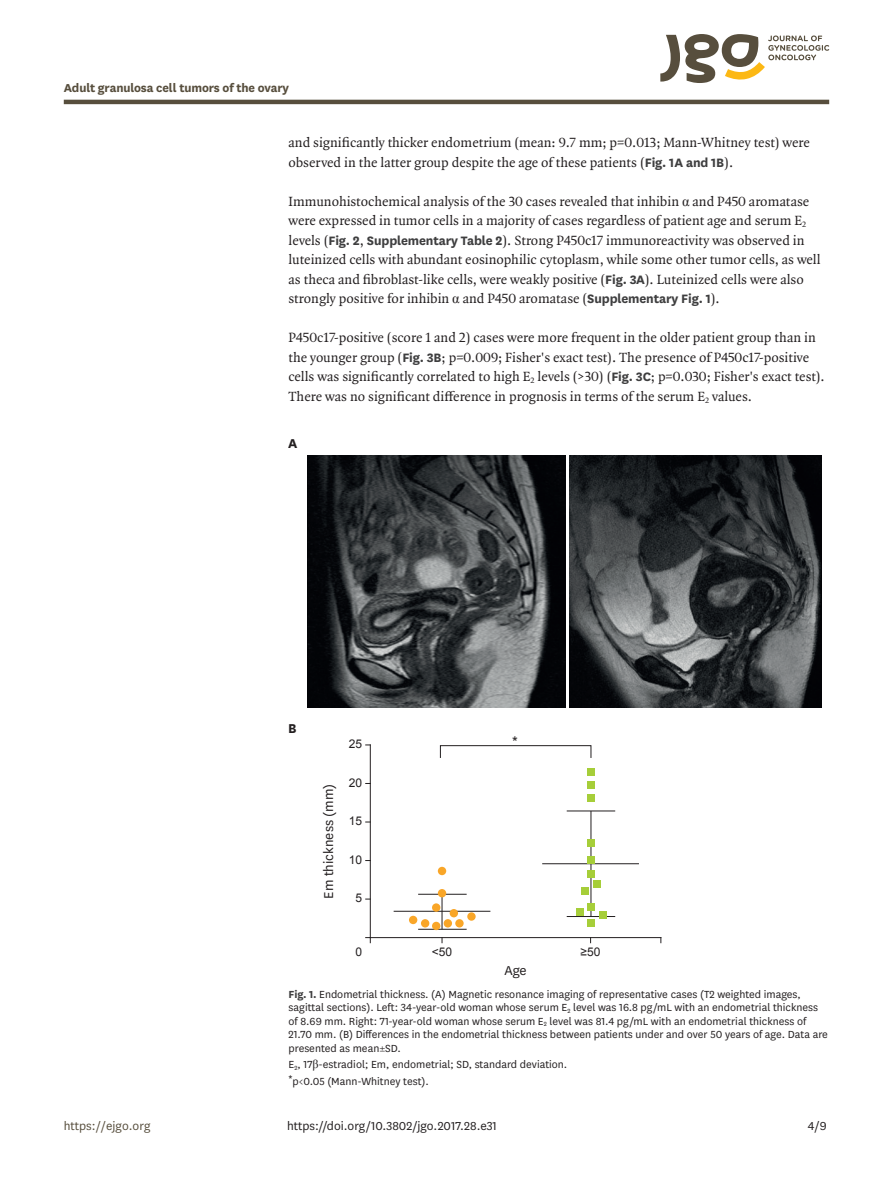
<style>
.page{position:relative;width:893px;height:1191px;background:#fff}
.page>*{position:absolute;margin:0;border:0;box-sizing:border-box;transform-origin:0 0}
.t1{font:18px "National";color:#231f20}
.t2{font:15px "National";color:#231f20}
.t3{font:700 15px "National";color:#231f20}
.body_p{font:14.25px/19.5px "Quadraat OT";color:#231f20}
.doi_running_footer{font:13.5px "National";color:#231f20}
.alt-title-type{font:700 13.5px "National";letter-spacing:-.01em;color:#574e3d}
.t4{font:13.5px "National";color:#574e3d}
.fig_caption{font:12px/13.5px "National";color:#231f20}
.table-wrap-foot_p{font:12px "National";color:#231f20}
.t5{font:12px "Arial";color:#231f20}
.s1{font-family:"National";font-weight:700;color:#3e3e3f}
.s2{font-family:"Times New Roman"}
.s3{font-weight:700;color:#3e3e3f}
.s4{font-family:"Arial Unicode MS";font-size:10.5px}
</style>
<div class="page">
<hr style="left:64px;top:100px;width:765px;height:4px;background:#574e3d">
<svg style="left:660px;top:34px;width:169px;height:49px"></svg>
<img style="left:307px;top:456px;width:258px;height:252px">
<img style="left:570px;top:456px;width:252px;height:252px">
<hr style="left:370px;top:745px;width:1px;height:192px;background:#231f20">
<hr style="left:370px;top:937px;width:291px;height:1px;background:#231f20">
<svg style="left:366px;top:937px;width:5px;height:5px"></svg>
<div style="left:440px;top:745px;width:151px;height:13px;border:1px solid #231f20"></div>
<hr style="left:418px;top:894px;width:49px;height:1px;background:#231f20">
<hr style="left:394px;top:911px;width:96px;height:1px;background:#231f20">
<hr style="left:418px;top:929px;width:49px;height:1px;background:#231f20">
<hr style="left:442px;top:894px;width:1px;height:35px;background:#231f20">
<div style="left:438px;top:866px;width:8px;height:9px;background:#f9a628;border-radius:50%"></div>
<div style="left:438px;top:889px;width:8px;height:8px;background:#f9a628;border-radius:50%"></div>
<div style="left:432px;top:903px;width:8px;height:8px;background:#f9a628;border-radius:50%"></div>
<div style="left:450px;top:909px;width:8px;height:8px;background:#f9a628;border-radius:50%"></div>
<div style="left:467px;top:912px;width:9px;height:8px;background:#f9a628;border-radius:50%"></div>
<div style="left:455px;top:919px;width:9px;height:8px;background:#f9a628;border-radius:50%"></div>
<div style="left:444px;top:919px;width:8px;height:8px;background:#f9a628;border-radius:50%"></div>
<div style="left:432px;top:921px;width:8px;height:9px;background:#f9a628;border-radius:50%"></div>
<div style="left:421px;top:919px;width:8px;height:8px;background:#f9a628;border-radius:50%"></div>
<div style="left:409px;top:915px;width:8px;height:9px;background:#f9a628;border-radius:50%"></div>
<hr style="left:567px;top:810px;width:48px;height:1px;background:#231f20">
<hr style="left:542px;top:863px;width:97px;height:1px;background:#231f20">
<hr style="left:567px;top:916px;width:48px;height:1px;background:#231f20">
<hr style="left:591px;top:811px;width:1px;height:105px;background:#231f20">
<div style="left:587px;top:768px;width:8px;height:7px;background:#a6ce39"></div>
<div style="left:587px;top:781px;width:8px;height:8px;background:#a6ce39"></div>
<div style="left:587px;top:794px;width:8px;height:8px;background:#a6ce39"></div>
<div style="left:587px;top:839px;width:8px;height:7px;background:#a6ce39"></div>
<div style="left:587px;top:856px;width:8px;height:7px;background:#a6ce39"></div>
<div style="left:587px;top:870px;width:8px;height:8px;background:#a6ce39"></div>
<div style="left:593px;top:880px;width:8px;height:8px;background:#a6ce39"></div>
<div style="left:581px;top:887px;width:8px;height:7px;background:#a6ce39"></div>
<div style="left:587px;top:902px;width:8px;height:8px;background:#a6ce39"></div>
<div style="left:576px;top:908px;width:7px;height:7px;background:#a6ce39"></div>
<div style="left:599px;top:911px;width:8px;height:8px;background:#a6ce39"></div>
<div style="left:587px;top:919px;width:8px;height:7px;background:#a6ce39"></div>
<p class="alt-title-type" style="left:64px;top:78px;width:227px">Adult granulosa cell tumors of the ovary</p>
<p class="body_p" style="left:289px;top:133px;width:523px">and significantly thicker endometrium (mean: 9.7 mm; p=0.013; Mann-Whitney test) were observed in the latter group despite the age of these patients (<span class="s1">Fig. 1A and 1B</span>).</p>
<p class="body_p" style="left:289px;top:191px;width:533px">Immunohistochemical analysis of the 30 cases revealed that inhibin <span class="s2">α</span> and P450 aromatase were expressed in tumor cells in a majority of cases regardless of patient age and serum E<sub>2 </sub>levels (<span class="s1">Fig. 2</span>, <span class="s1">Supplementary Table 2</span>). Strong P450c17 immunoreactivity was observed in luteinized cells with abundant eosinophilic cytoplasm, while some other tumor cells, as well as theca and fibroblast-like cells, were weakly positive (<span class="s1">Fig. 3A</span>). Luteinized cells were also strongly positive for inhibin <span class="s2">α</span> and P450 aromatase (<span class="s1">Supplementary Fig. 1</span>).</p>
<p class="body_p" style="left:289px;top:328px;width:538px">P450c17-positive (score 1 and 2) cases were more frequent in the older patient group than in the younger group (<span class="s1">Fig. 3B</span>; p=0.009; Fisher's exact test). The presence of P450c17-positive cells was significantly correlated to high E<sub>2</sub> levels (&gt;30) (<span class="s1">Fig. 3C</span>; p=0.030; Fisher's exact test).<br>There was no significant difference in prognosis in terms of the serum E<sub>2</sub> values.</p>
<p class="t3" style="left:288px;top:432px;width:11px">A</p>
<p class="t3" style="left:288px;top:717px;width:10px">B</p>
<p class="t2" style="left:319px;top:898px;width:116px;rotate:-90deg">Em thickness (mm)</p>
<p class="t5" style="left:349px;top:736px;width:15px">25</p>
<p class="t5" style="left:349px;top:774px;width:15px">20</p>
<p class="t5" style="left:349px;top:813px;width:15px">15</p>
<p class="t5" style="left:349px;top:851px;width:15px">10</p>
<p class="t5" style="left:355px;top:890px;width:8px">5</p>
<p class="t1" style="left:512px;top:730px;width:8px">*</p>
<p class="t5" style="left:355px;top:943px;width:8px">0</p>
<p class="t5" style="left:432px;top:943px;width:22px">&lt;50</p>
<p class="t5" style="left:581px;top:943px;width:21px">≥50</p>
<p class="t2" style="left:504px;top:961px;width:24px">Age</p>
<p class="fig_caption" style="left:289px;top:986px;width:541px"><span class="s3">Fig. 1.</span> Endometrial thickness. (A) Magnetic resonance imaging of representative cases (T2 weighted images, sagittal sections). Left: 34-year-old woman whose serum E<sub>2</sub> level was 16.8 pg/mL with an endometrial thickness of 8.69 mm. Right: 71-year-old woman whose serum E<sub>2</sub> level was 81.4 pg/mL with an endometrial thickness of 21.70 mm. (B) Differences in the endometrial thickness between patients under and over 50 years of age. Data are presented as mean±SD.</p>
<p class="table-wrap-foot_p" style="left:289px;top:1056px;width:280px">E<sub>2</sub>, 17<span class="s2">β</span>-estradiol; Em, endometrial; SD, standard deviation.</p>
<p class="table-wrap-foot_p" style="left:289px;top:1073px;width:142px"><span class="s4">*</span>p&lt;0.05 (Mann-Whitney test).</p>
<p class="t4" style="left:64px;top:1116px;width:88px">https://ejgo.org</p>
<p class="doi_running_footer" style="left:287px;top:1116px;width:211px">https://doi.org/10.3802/jgo.2017.28.e31</p>
<p class="doi_running_footer" style="left:808px;top:1116px;width:20px">4/9</p>
</div>
